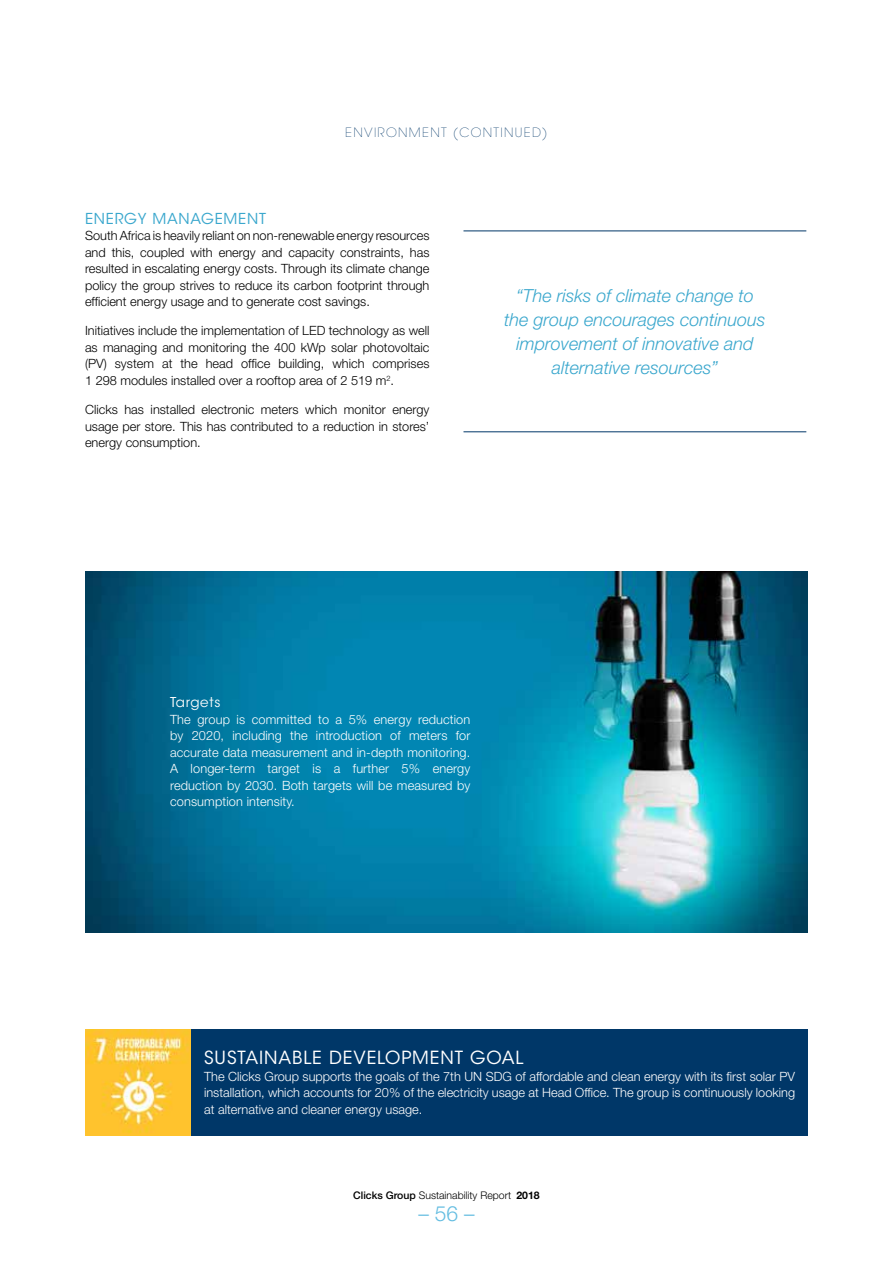
<style>
.page{position:relative;width:893px;height:1263px;background:#fff}
.page>*{position:absolute;margin:0;border:0;box-sizing:border-box;transform-origin:0 0}
.t1{font:300 21px "Helvetica Neue LT Std";color:#64bde1}
.t2{font:italic 300 18px/24px "Helvetica Neue LT Std";color:#3aa7cd;text-align:center}
.t3{font:18px "ITC Avant Garde Std";letter-spacing:.05em;color:#fff}
.t4{font:15px "ITC Avant Garde Std";letter-spacing:.05em;color:#3aa7cd}
.t5{font:13.5px "ITC Avant Garde Std";letter-spacing:.05em;color:#fff}
.t6{font:300 12.75px/16.5px "Helvetica Neue LT Std";color:#000;text-align:justify}
.t7{font:300 12.75px/16.5px "Helvetica Neue LT Std";letter-spacing:.005em;color:#fff;text-align:justify}
.t8{font:200 12.75px "ITC Avant Garde Std";letter-spacing:.1em;color:#003768}
.t9{font:300 10.5px "Helvetica Neue LT Std";color:#000}
.s1{font-weight:500}
.s2{font-weight:700}
</style>
<div class="page">
<img style="left:85px;top:1029px;width:106px;height:106px">
<div style="left:191px;top:1029px;width:617px;height:106px;background:#003768"></div>
<img style="left:85px;top:571px;width:723px;height:362px">
<hr style="left:463px;top:231px;width:343px;height:1px;background:#003768">
<hr style="left:463px;top:431px;width:343px;height:1px;background:#003768">
<p class="t8" style="left:345px;top:125px;width:136px">ENVIRONM ENT (CONTINUED</p>
<p class="t8" style="left:542px;top:125px;width:7px">)</p>
<p class="t4" style="left:85px;top:209px;width:41px">ENERGY</p>
<p class="t4" style="left:152px;top:209px;width:28px">MANAG</p>
<p class="t4" style="left:215px;top:209px;width:43px">EMENT</p>
<p class="t6" style="left:85px;top:227px;width:346px">South Africa is heavily reliant on non-renewable energy resources and this, coupled with energy and capacity constraints, has resulted in escalating energy costs. Through its climate change policy the group strives to reduce its carbon footprint through efficient energy usage and to generate cost savings.</p>
<p class="t6" style="left:85px;top:322px;width:346px">Initiatives include the implementation of LED technology as well as managing and monitoring the 400 kWp solar photovoltaic (PV) system at the head office building, which comprises 1 298 modules installed over a rooftop area of 2 519 m<sup>2</sup>.</p>
<p class="t6" style="left:85px;top:401px;width:346px">Clicks has installed electronic meters which monitor energy usage per store. This has contributed to a reduction in stores’ energy consumption.</p>
<h2 class="t2" style="left:504px;top:283px;width:263px">“The risks of climate change to the group encourages continuous improvement of innovative and alternative resources”</h2>
<p class="t5" style="left:170px;top:694px;width:52px">TARGETS</p>
<p class="t7" style="left:170px;top:711px;width:302px">The group is committed to a 5% energy reduction by 2020, including the introduction of meters for accurate data measurement and in-depth monitoring.<br>A longer-term target is a further 5% energy reduction by 2030. Both targets will be measured by consumption intensity.</p>
<h2 class="t3" style="left:204px;top:1047px;width:23px">SUSTAINABL</h2>
<h2 class="t3" style="left:312px;top:1047px;width:202px">E DEVELOPMENT GOAL</h2>
<p class="t7" style="left:204px;top:1067px;width:592px">The Clicks Group supports the goals of the 7th UN SDG of affordable and clean energy with its first solar PV installation, which accounts for 20% of the electricity usage at Head Office. The group is continuously looking at alternative and cleaner energy usage.</p>
<p class="t9" style="left:353px;top:1189px;width:188px"><span class="s1">Clicks Group</span> Sustainability Report <span class="s2">2018</span></p>
<h1 class="t1" style="left:418px;top:1200px;width:58px">– 56 –</h1>
</div>
